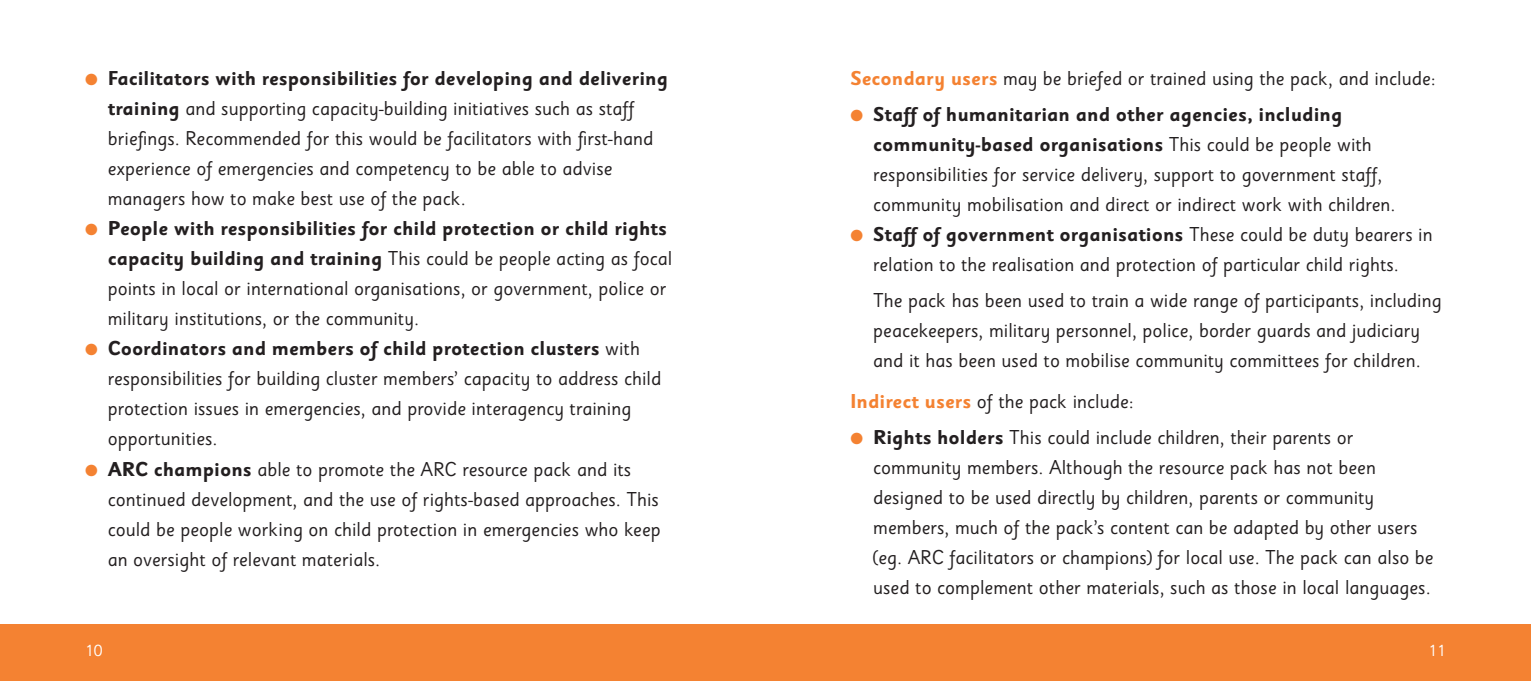
<style>
.page{position:relative;width:1531px;height:681px;background:#fff}
.page>*{position:absolute;margin:0;border:0;box-sizing:border-box;transform-origin:0 0}
._1060-textUl{font:20px/30px "Sassoon Sans";color:#231f20}
._1060-textUl_aligned{font:20px/30px "Sassoon Sans";color:#231f20}
._1060-text_indentLas{font:20px/30px "Sassoon Sans";color:#231f20}
._1060-textUlLast{font:20px/30px "Sassoon Sans";color:#231f20}
._1060-text_aligned{font:20px "Sassoon Sans";color:#231f20}
._1060-text{font:20px "Sassoon Sans";color:#231f20}
.t1{font:16px "Zapf Dingbats";color:#f48232}
.t2{font:16px "Sassoon Sans";color:#fff}
.s1{font-weight:700}
.s2{font-weight:700;color:#f48232}
</style>
<div class="page">
<div style="left:0;top:624px;width:765px;height:56px;background:#f48232"></div>
<div style="left:765px;top:624px;width:766px;height:56px;background:#f48232"></div>
<p class="t1" style="left:85px;top:72px;width:14px">●</p>
<p class="t1" style="left:85px;top:222px;width:14px">●</p>
<p class="t1" style="left:85px;top:342px;width:14px">●</p>
<p class="t1" style="left:85px;top:462px;width:14px">●</p>
<p class="_1060-textUl_aligned" style="left:108px;top:64px;width:562px"><span class="s1">Facilitators with responsibilities for developing and delivering training</span> and supporting capacity-building initiatives such as staff briefings. Recommended for this would be facilitators with first-hand experience of emergencies and competency to be able to advise managers how to make best use of the pack.</p>
<p class="_1060-textUl" style="left:108px;top:214px;width:566px"><span class="s1">People with responsibilities for child protection or child rights capacity building and training</span> This could be people acting as focal points in local or international organisations, or government, police or military institutions, or the community.</p>
<p class="_1060-textUl" style="left:108px;top:334px;width:555px"><span class="s1">Coordinators and members of child protection clusters</span> with responsibilities for building cluster members’ capacity to address child protection issues in emergencies, and provide interagency training opportunities.</p>
<p class="_1060-textUl" style="left:108px;top:454px;width:554px"><span class="s1">ARC champions</span> able to promote the ARC resource pack and its continued development, and the use of rights-based approaches. This could be people working on child protection in emergencies who keep an oversight of relevant materials.</p>
<p class="_1060-text_aligned" style="left:850px;top:66px;width:587px"><span class="s2">Secondary users</span> may be briefed or trained using the pack, and include:</p>
<p class="_1060-textUl" style="left:873px;top:99px;width:524px"><span class="s1">Staff of humanitarian and other agencies, including community-based organisations</span> This could be people with responsibilities for service delivery, support to government staff, community mobilisation and direct or indirect work with children.</p>
<p class="_1060-textUlLast" style="left:873px;top:219px;width:561px"><span class="s1">Staff of government organisations</span> These could be duty bearers in relation to the realisation and protection of particular child rights.</p>
<p class="_1060-text_indentLas" style="left:873px;top:285px;width:570px">The pack has been used to train a wide range of participants, including peacekeepers, military personnel, police, border guards and judiciary and it has been used to mobilise community committees for children.</p>
<p class="_1060-text" style="left:850px;top:389px;width:285px"><span class="s2">Indirect users</span> of the pack include:</p>
<p class="_1060-textUl" style="left:873px;top:422px;width:562px"><span class="s1">Rights holders</span> This could include children, their parents or community members. Although the resource pack has not been designed to be used directly by children, parents or community members, much of the pack’s content can be adapted by other users (eg. ARC facilitators or champions) for local use. The pack can also be used to complement other materials, such as those in local languages.</p>
<p class="t1" style="left:850px;top:108px;width:14px">●</p>
<p class="t1" style="left:850px;top:228px;width:14px">●</p>
<p class="t1" style="left:850px;top:430px;width:14px">●</p>
<p class="t2" style="left:85px;top:640px;width:19px">10</p>
<p class="t2" style="left:1428px;top:640px;width:19px">11</p>
</div>
